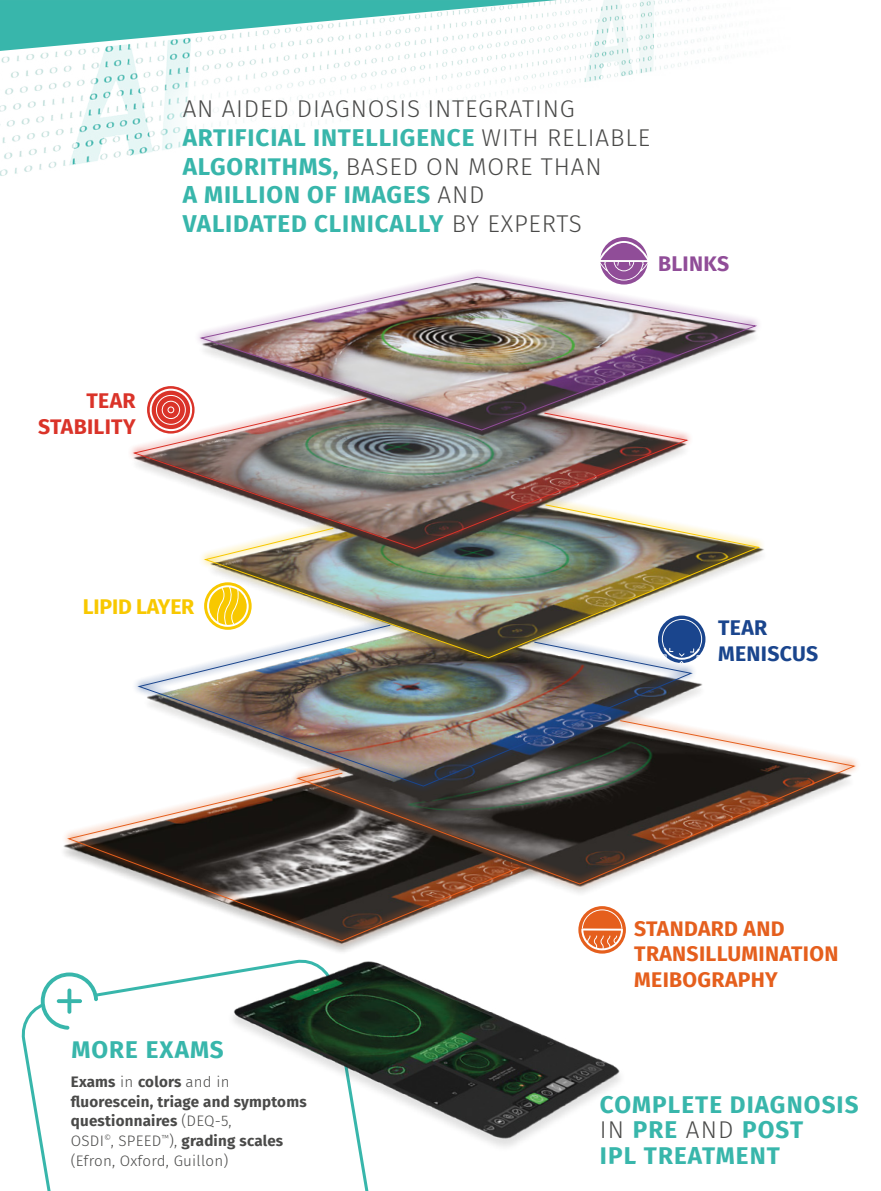
<style>
.page{position:relative;width:881px;height:1191px;background:#fff}
.page>*{position:absolute;margin:0;border:0;box-sizing:border-box;transform-origin:0 0}
.t1{font:700 24.15px/28.8px "Fira Sans";letter-spacing:.035em;color:#38b6ab}
.t2{font:700 21.15px/25.5px "Fira Sans";letter-spacing:.015em;color:#e55f1d}
.t3{font:700 21.15px/25.5px "Fira Sans";letter-spacing:.015em;color:#da3329;text-align:right}
.t4{font:700 21.15px/25.5px "Fira Sans";letter-spacing:.015em;color:#1a458d}
.t5{font:700 21.15px "Fira Sans";letter-spacing:-.01em;color:#f8c800}
.t6{font:700 21.15px "Fira Sans";letter-spacing:.015em;color:#904d98}
.t7{font:700 15.15px/19.6px "Fira Sans";letter-spacing:.015em;color:#4a4a49}
.s1{font-weight:300;color:#4a4a49}
.s2{font-weight:300}
</style>
<div class="page">
<img style="left:0;top:0;width:726px;height:176px">
<div style="left:142px;top:59px;width:546px;height:214px;background:#fff"></div>
<img style="left:201px;top:277px;width:555px;height:106px">
<svg style="left:130px;top:383px;width:560px;height:74px"></svg>
<img style="left:133px;top:398px;width:554px;height:93px">
<svg style="left:578px;top:906px;width:47px;height:26px"></svg>
<svg style="left:598px;top:237px;width:51px;height:47px"></svg>
<svg style="left:201px;top:491px;width:563px;height:73px"></svg>
<img style="left:204px;top:504px;width:555px;height:149px">
<svg style="left:135px;top:610px;width:566px;height:86px"></svg>
<img style="left:138px;top:625px;width:554px;height:133px">
<img style="left:288px;top:707px;width:570px;height:186px">
<img style="left:296px;top:720px;width:558px;height:164px">
<svg style="left:147px;top:386px;width:47px;height:47px"></svg>
<svg style="left:21px;top:971px;width:348px;height:220px"></svg>
<svg style="left:63px;top:760px;width:465px;height:133px"></svg>
<svg style="left:68px;top:772px;width:451px;height:160px"></svg>
<svg style="left:0;top:0;width:557px;height:51px"></svg>
<svg style="left:41px;top:972px;width:57px;height:57px"></svg>
<img style="left:228px;top:932px;width:398px;height:229px">
<p class="t1" style="left:182px;top:93px;width:469px"><span class="s1">AN AIDED DIAGNOSIS INTEGRATING<br></span>ARTIFICIAL INTELLIGENCE <span class="s1">WITH RELIABLE<br></span>ALGORITHMS, <span class="s1">BASED ON MORE THAN<br></span>A MILLION OF IMAGES <span class="s1">AND<br></span>VALIDATED CLINICALLY <span class="s1">BY EXPERTS</span></p>
<p class="t6" style="left:657px;top:246px;width:73px">BLINKS</p>
<p class="t3" style="left:38px;top:387px;width:99px">TEAR<br>STABILITY</p>
<p class="t5" style="left:83px;top:588px;width:113px">LIPID LAYER</p>
<p class="t4" style="left:717px;top:614px;width:102px">TEAR<br>MENISCUS</p>
<p class="t1" style="left:71px;top:1033px;width:154px">MORE EXAMS</p>
<p class="t7" style="left:71px;top:1071px;width:237px">Exams <span class="s2">in</span> colors <span class="s2">and in </span>fluorescein, triage and symptoms questionnaires <span class="s2">(DEQ-5,<br>OSDI</span><sup>©</sup><span class="s2">, SPEED</span><sup>™</sup><span class="s2">),</span> grading scales <span class="s2">(Efron, Oxford, Guillon)</span></p>
<p class="t2" style="left:634px;top:914px;width:206px">STANDARD AND<br>TRANSILLUMINATION<br>MEIBOGRAPHY</p>
<p class="t1" style="left:599px;top:1089px;width:260px;line-height:25.7px">COMPLETE DIAGNOSIS<br><span class="s1">IN</span> PRE <span class="s1">AND</span> POST<br>IPL TREATMENT</p>
</div>
